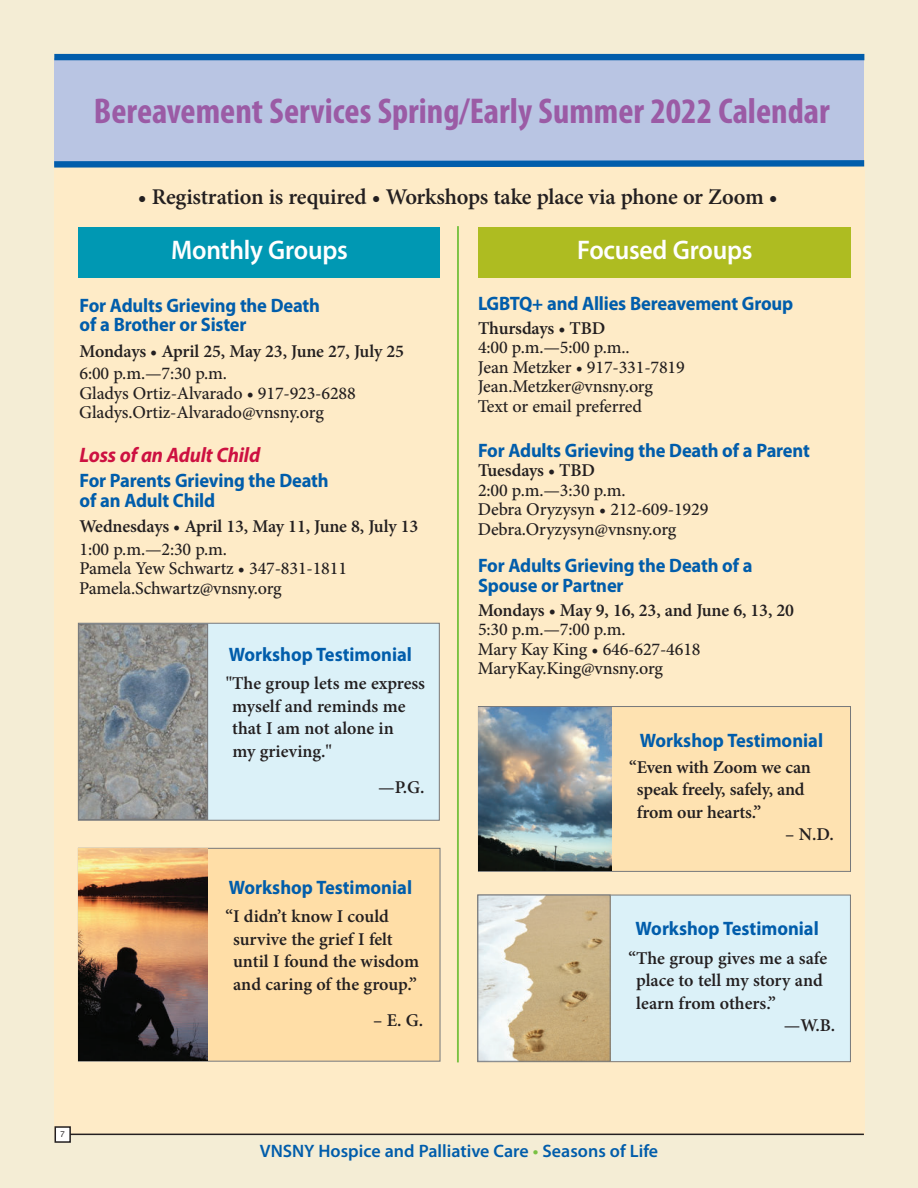
<style>
.page{position:relative;width:918px;height:1188px;background:#f4edd5}
.page>*{position:absolute;margin:0;border:0;box-sizing:border-box;transform-origin:0 0}
.t1{font:700 condensed 36px "Myriad Pro";color:#9b5ba5}
.t2{font:600 27px "Myriad Pro";letter-spacing:-.01em;color:#fff;scale:.95 1}
.t3{font:600 22.5px "Minion Pro";letter-spacing:-.01em;color:#231f20}
.t4{font:italic 700 21px "Myriad Pro";letter-spacing:-.01em;color:#cd1141;scale:.95 1}
.t5{font:700 19.5px/19.5px "Myriad Pro";letter-spacing:-.01em;color:#015dab;scale:.95 1}
.t6{font:600 18px/22.5px "Minion Pro";letter-spacing:-.005em;color:#231f20}
.t7{font:500 18px/19.5px "Minion Pro";letter-spacing:-.01em;color:#231f20}
.t8{font:600 18px "Myriad Pro";color:#015dab}
.s1{color:#79c142}
</style>
<div class="page">
<div style="left:54px;top:100px;width:810px;height:1034px;background:#feebc7"></div>
<hr style="left:457px;top:226px;width:2px;height:836px;background:#79c142">
<div style="left:54px;top:59px;width:810px;height:107px;background:#b9c5e3"></div>
<div style="left:54px;top:54px;width:810px;height:6px;background:#015dab"></div>
<svg style="left:54px;top:157px;width:811px;height:14px"></svg>
<hr style="left:55px;top:1134px;width:809px;height:1px;background:#231f20">
<div style="left:55px;top:1127px;width:15px;height:15px;background:#fff"></div>
<div style="left:55px;top:1126px;width:16px;height:17px;border:2px solid #231f20"></div>
<div style="left:479px;top:227px;width:372px;height:50px;background:#aebc21"></div>
<div style="left:79px;top:849px;width:361px;height:212px;background:#ffdea7"></div>
<div style="left:78px;top:848px;width:362px;height:214px;border:1px solid #76787b"></div>
<div style="left:79px;top:624px;width:360px;height:196px;background:#dbf1f8"></div>
<div style="left:78px;top:623px;width:362px;height:198px;border:1px solid #76787b"></div>
<img style="left:79px;top:849px;width:128px;height:211px">
<div style="left:478px;top:895px;width:372px;height:166px;background:#dbf1f8"></div>
<div style="left:477px;top:895px;width:374px;height:167px;border:1px solid #76787b"></div>
<img style="left:480px;top:897px;width:128px;height:162px">
<div style="left:478px;top:895px;width:132px;height:166px;border:1px solid #76787b"></div>
<img style="left:80px;top:626px;width:126px;height:192px">
<div style="left:78px;top:624px;width:130px;height:196px;border:1px solid #76787b"></div>
<div style="left:79px;top:227px;width:361px;height:50px;background:#0098b3"></div>
<div style="left:479px;top:707px;width:371px;height:164px;background:#fee2b1"></div>
<div style="left:478px;top:706px;width:373px;height:166px;border:1px solid #76787b"></div>
<img style="left:479px;top:707px;width:132px;height:164px">
<h1 class="t1" style="left:94px;top:89px;width:737px">Bereavement Services Spring/Early Summer 2022 Calendar</h1>
<p class="t3" style="left:138px;top:181px;width:641px">• Registration is required • Workshops take place via phone or Zoom •</p>
<h2 class="t2" style="left:171px;top:233px;width:188px">Monthly Groups</h2>
<p class="t5" style="left:80px;top:295px;width:255px">For Adults Grieving the Death of a Brother or Sister</p>
<p class="t6" style="left:80px;top:340px;width:326px">Mondays • April 25, May 23, June 27, July 25</p>
<p class="t7" style="left:79px;top:364px;width:278px">6:00 p.m.—7:30 p.m.<br>Gladys Ortiz-Alvarado • 917-923-6288<br>Gladys.Ortiz-Alvarado@vnsny.org</p>
<p class="t4" style="left:80px;top:441px;width:192px">Loss of an Adult Child</p>
<p class="t5" style="left:80px;top:470px;width:264px">For Parents Grieving the Death of an Adult Child</p>
<p class="t6" style="left:80px;top:515px;width:340px">Wednesdays • April 13, May 11, June 8, July 13</p>
<p class="t7" style="left:79px;top:539px;width:269px">1:00 p.m.—2:30 p.m.<br>Pamela Yew Schwartz • 347-831-1811<br>Pamela.Schwartz@vnsny.org</p>
<p class="t5" style="left:229px;top:644px;width:194px">Workshop Testimonial</p>
<p class="t6" style="left:232px;top:672px;width:194px;text-indent:-6px">"The group lets me express myself and reminds me that I am not alone in<br>my grieving."</p>
<p class="t6" style="left:378px;top:775px;width:48px">—P.G.</p>
<p class="t5" style="left:229px;top:877px;width:194px">Workshop Testimonial</p>
<p class="t6" style="left:233px;top:905px;width:188px;text-indent:-8px">“I didn’t know I could survive the grief I felt until I found the wisdom and caring of the group.”</p>
<p class="t6" style="left:373px;top:1009px;width:52px">– E. G.</p>
<h2 class="t2" style="left:577px;top:233px;width:186px">Focused Groups</h2>
<p class="t5" style="left:478px;top:293px;width:333px">LGBTQ+ and Allies Bereavement Group</p>
<p class="t6" style="left:478px;top:317px;width:129px">Thursdays • TBD</p>
<p class="t7" style="left:478px;top:338px;width:209px">4:00 p.m.—5:00 p.m..<br>Jean Metzker • 917-331-7819<br>Jean.Metzker@vnsny.org<br>Text or email preferred</p>
<p class="t5" style="left:478px;top:440px;width:351px">For Adults Grieving the Death of a Parent</p>
<p class="t6" style="left:478px;top:459px;width:118px">Tuesdays • TBD</p>
<p class="t7" style="left:478px;top:480px;width:232px">2:00 p.m.—3:30 p.m.<br>Debra Oryzysyn • 212-609-1929<br>Debra.Oryzysyn@vnsny.org</p>
<p class="t5" style="left:478px;top:555px;width:291px">For Adults Grieving the Death of a<br>Spouse or Partner</p>
<p class="t6" style="left:478px;top:599px;width:318px">Mondays • May 9, 16, 23, and June 6, 13, 20</p>
<p class="t7" style="left:478px;top:620px;width:224px">5:30 p.m.—7:00 p.m.<br>Mary Kay King • 646-627-4618<br>MaryKay.King@vnsny.org</p>
<p class="t5" style="left:640px;top:730px;width:194px">Workshop Testimonial</p>
<p class="t6" style="left:637px;top:756px;width:176px;text-indent:-8px">“Even with Zoom we can speak freely, safely, and from our hearts.”</p>
<p class="t6" style="left:785px;top:823px;width:50px">– N.D.</p>
<p class="t5" style="left:636px;top:918px;width:194px">Workshop Testimonial</p>
<p class="t6" style="left:628px;top:947px;width:200px">“The group gives me a safe</p>
<p class="t6" style="left:636px;top:969px;width:188px">place to tell my story and</p>
<p class="t6" style="left:636px;top:992px;width:141px">learn from others.”</p>
<p class="t6" style="left:784px;top:1014px;width:53px">—W.B.</p>
<p class="t8" style="left:260px;top:1139px;width:400px">VNSNY Hospice and Palliative Care <span class="s1">•</span> Seasons of Life</p>
</div>
